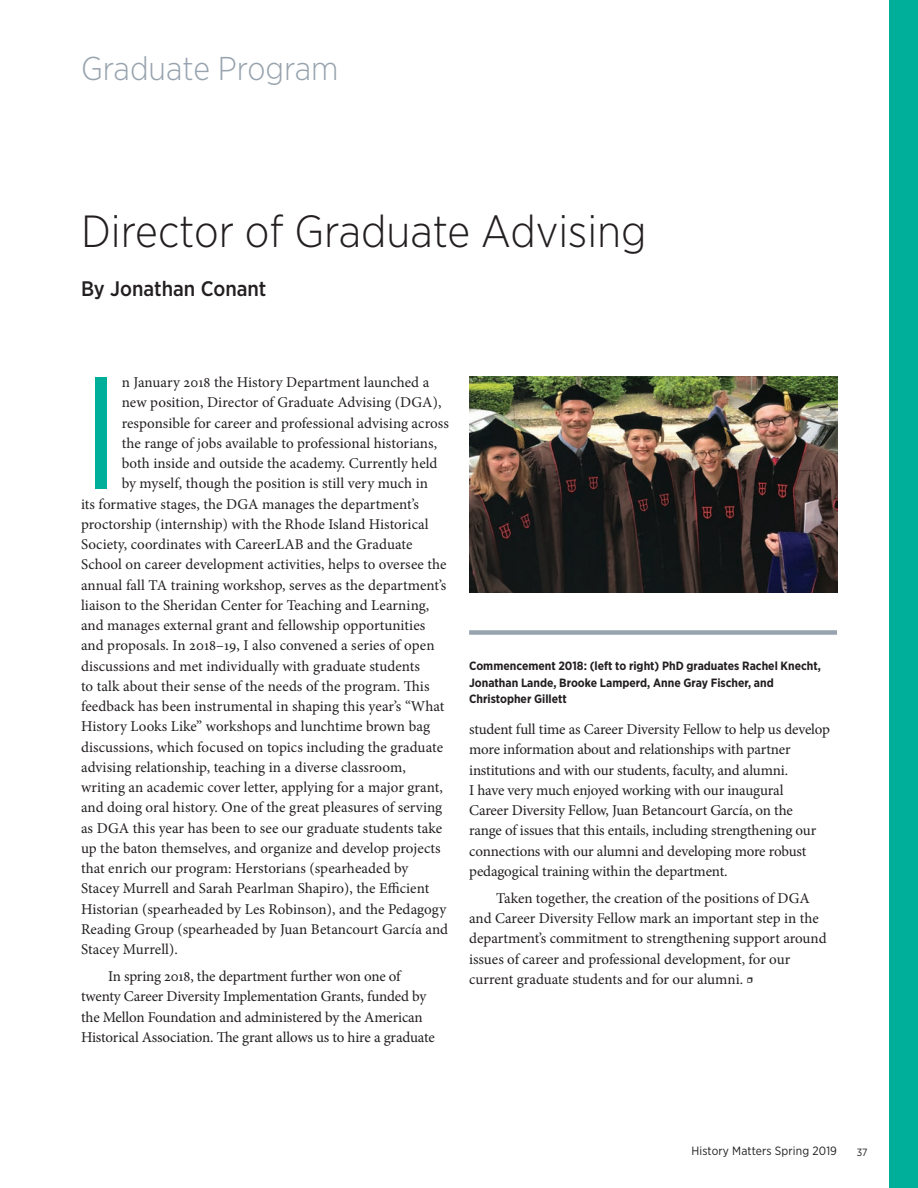
<style>
.page{position:relative;width:918px;height:1188px;background:#fff}
.page>*{position:absolute;margin:0;border:0;box-sizing:border-box;transform-origin:0 0}
.Body_Text_First_Para{font:159.6px "Gotham Narrow";color:#00af9a}
.Head_1{font:300 45px "Gotham Narrow";color:#231f20}
.Head_1-2{font:300 33px "Gotham Narrow";color:#97a3ae}
.BYline{font:500 21px "Gotham Narrow";color:#231f20}
.Body_Text_First_Para-2{font:15px "Minion Pro";color:#231f20}
.Body_text{font:15px/20.2px "Minion Pro";letter-spacing:-.01em;color:#231f20}
.Head_2{font:700 12px/16.5px "Gotham Narrow";color:#231f20}
.t1{font:12px "Gotham Narrow";letter-spacing:.01em;color:#231f20}
.t2{font:10.5px "Gotham Narrow";color:#231f20}
</style>
<div class="page">
<div style="left:890px;top:0;width:28px;height:1188px;background:#00af9a"></div>
<img style="left:469px;top:376px;width:368px;height:216px">
<div style="left:469px;top:630px;width:368px;height:5px;background:#97a3ae"></div>
<p class="Head_1-2" style="left:81px;top:48px;width:259px">Graduate Program</p>
<p class="Head_1" style="left:81px;top:204px;width:567px">Director of Graduate Advising</p>
<p class="BYline" style="left:81px;top:275px;width:187px">By Jonathan Conant</p>
<p class="Body_Text_First_Para" style="left:80px;top:333px;width:42px">I</p>
<p class="Body_Text_First_Para-2" style="left:122px;top:372px;width:309px">n January 2018 the History Department launched a</p>
<p class="Body_Text_First_Para-2" style="left:122px;top:393px;width:321px">new position, Director of Graduate Advising (DGA),</p>
<p class="Body_Text_First_Para-2" style="left:122px;top:413px;width:329px">responsible for career and professional advising across</p>
<p class="Body_Text_First_Para-2" style="left:122px;top:433px;width:317px">the range of jobs available to professional historians,</p>
<p class="Body_Text_First_Para-2" style="left:122px;top:453px;width:317px">both inside and outside the academy. Currently held</p>
<p class="Body_Text_First_Para-2" style="left:122px;top:474px;width:308px">by myself, though the position is still very much in</p>
<p class="Body_Text_First_Para-2" style="left:81px;top:494px;width:339px">its formative stages, the DGA manages the department’s</p>
<p class="Body_Text_First_Para-2" style="left:81px;top:514px;width:349px">proctorship (internship) with the Rhode Island Historical</p>
<p class="Body_Text_First_Para-2" style="left:81px;top:534px;width:333px">Society, coordinates with CareerLAB and the Graduate</p>
<p class="Body_Text_First_Para-2" style="left:81px;top:555px;width:367px">School on career development activities, helps to oversee the</p>
<p class="Body_Text_First_Para-2" style="left:81px;top:575px;width:367px">annual fall TA training workshop, serves as the department’s</p>
<p class="Body_Text_First_Para-2" style="left:81px;top:595px;width:350px">liaison to the Sheridan Center for Teaching and Learning,</p>
<p class="Body_Text_First_Para-2" style="left:81px;top:615px;width:346px">and manages external grant and fellowship opportunities</p>
<p class="Body_Text_First_Para-2" style="left:81px;top:636px;width:355px">and proposals. In 2018–19, I also convened a series of open</p>
<p class="Body_Text_First_Para-2" style="left:81px;top:656px;width:341px">discussions and met individually with graduate students</p>
<p class="Body_Text_First_Para-2" style="left:81px;top:676px;width:350px">to talk about their sense of the needs of the program. This</p>
<p class="Body_Text_First_Para-2" style="left:81px;top:696px;width:365px">feedback has been instrumental in shaping this year’s “What</p>
<p class="Body_Text_First_Para-2" style="left:81px;top:717px;width:351px">History Looks Like” workshops and lunchtime brown bag</p>
<p class="Body_Text_First_Para-2" style="left:81px;top:737px;width:364px">discussions, which focused on topics including the graduate</p>
<p class="Body_Text_First_Para-2" style="left:81px;top:757px;width:326px">advising relationship, teaching in a diverse classroom,</p>
<p class="Body_Text_First_Para-2" style="left:81px;top:777px;width:363px">writing an academic cover letter, applying for a major grant,</p>
<p class="Body_Text_First_Para-2" style="left:81px;top:798px;width:363px">and doing oral history. One of the great pleasures of serving</p>
<p class="Body_Text_First_Para-2" style="left:81px;top:818px;width:363px">as DGA this year has been to see our graduate students take</p>
<p class="Body_Text_First_Para-2" style="left:81px;top:838px;width:361px">up the baton themselves, and organize and develop projects</p>
<p class="Body_Text_First_Para-2" style="left:81px;top:858px;width:329px">that enrich our program: Herstorians (spearheaded by</p>
<p class="Body_Text_First_Para-2" style="left:81px;top:879px;width:350px">Stacey Murrell and Sarah Pearlman Shapiro), the Efficient</p>
<p class="Body_Text_First_Para-2" style="left:81px;top:899px;width:367px">Historian (spearheaded by Les Robinson), and the Pedagogy</p>
<p class="Body_Text_First_Para-2" style="left:81px;top:919px;width:369px">Reading Group (spearheaded by Juan Betancourt García and</p>
<p class="Body_Text_First_Para-2" style="left:81px;top:939px;width:98px">Stacey Murrell).</p>
<p class="Body_text" style="left:81px;top:966px;width:355px;text-indent:27px">In spring 2018, the department further won one of twenty Career Diversity Implementation Grants, funded by the Mellon Foundation and administered by the American Historical Association. The grant allows us to hire a graduate</p>
<p class="Head_2" style="left:469px;top:658px;width:353px">Commencement 2018: (left to right) PhD graduates Rachel Knecht,</p>
<p class="Head_2" style="left:469px;top:674px;width:306px">Jonathan Lande, Brooke Lamperd, Anne Gray Fischer, and<br>Christopher Gillett</p>
<p class="Body_text" style="left:469px;top:719px;width:362px">student full time as Career Diversity Fellow to help us develop more information about and relationships with partner institutions and with our students, faculty, and alumni.<br>I have very much enjoyed working with our inaugural<br>Career Diversity Fellow, Juan Betancourt García, on the<br>range of issues that this entails, including strengthening our connections with our alumni and developing more robust pedagogical training within the department.</p>
<p class="Body_text" style="left:469px;top:888px;width:359px;text-indent:27px">Taken together, the creation of the positions of DGA and Career Diversity Fellow mark an important step in the department’s commitment to strengthening support around issues of career and professional development, for our current graduate students and for our alumni. •</p>
<p class="t1" style="left:691px;top:1144px;width:147px">History Matters Spring 2019</p>
<p class="t2" style="left:857px;top:1146px;width:12px">37</p>
</div>
